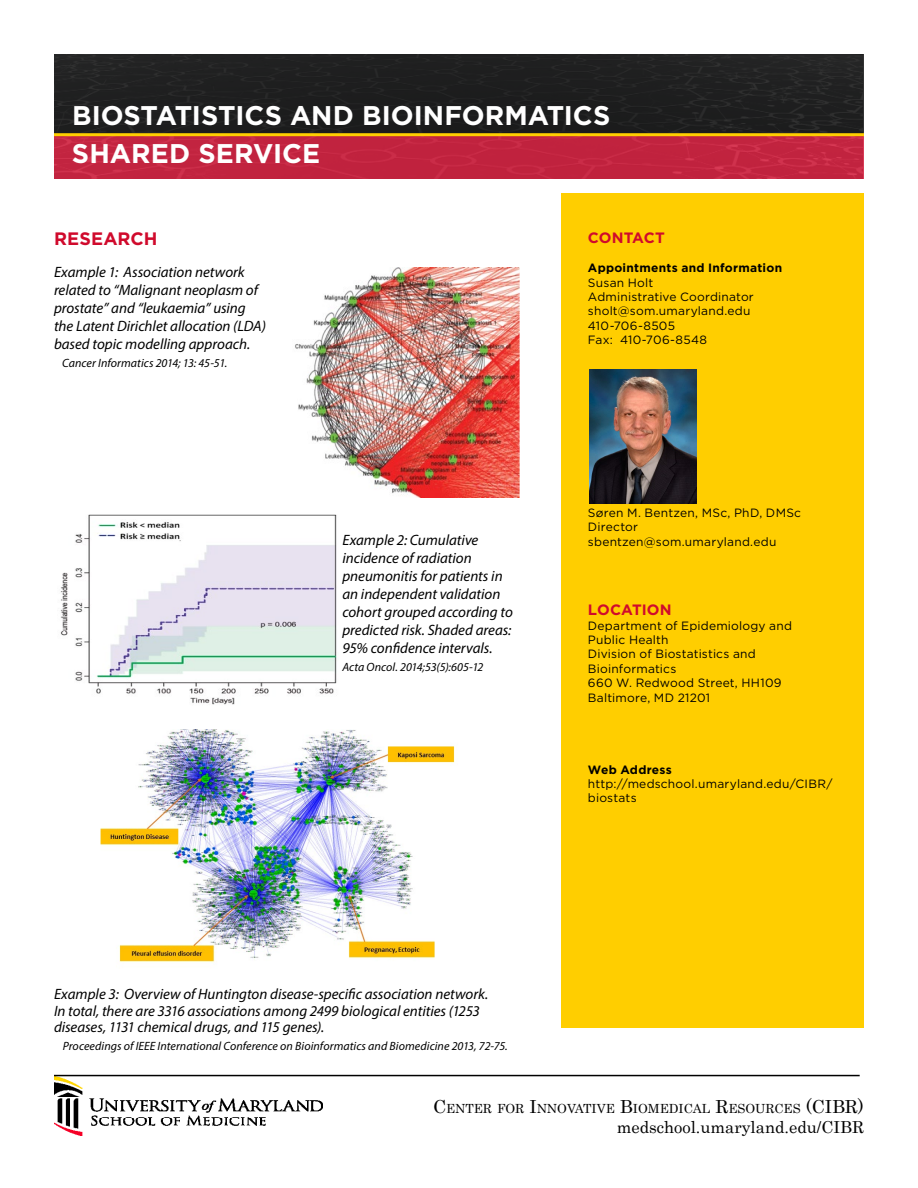
<style>
.page{position:relative;width:918px;height:1188px;background:#fff}
.page>*{position:absolute;margin:0;border:0;box-sizing:border-box;transform-origin:0 0}
.t1{font:700 27px "Gotham";color:#fff}
.t2{font:700 18px "Gotham";letter-spacing:.005em;color:#d00a2c}
.t3{font:16.5px "Century";color:#000}
.t4{font:italic 15px/18px "Myriad Pro";color:#000}
.t5{font:700 15px "Gotham";letter-spacing:-.01em;color:#d00a2c}
.t6{font:12.6px "Century";color:#000}
.t7{font:12px/14.4px "Gotham";letter-spacing:.015em;color:#000}
.t8{font:italic 12px "Myriad Pro";letter-spacing:.005em;color:#000}
.t9{font:700 12px "Gotham";letter-spacing:.02em;color:#000}
.s1{font-size:18px}
.s2{font-style:inherit}
</style>
<div class="page">
<div style="left:562px;top:193px;width:302px;height:835px;background:#ffce00"></div>
<img style="left:54px;top:1076px;width:269px;height:60px">
<hr style="left:54px;top:1075px;width:806px;height:1px;background:#000">
<div style="left:54px;top:54px;width:810px;height:80px;background:#1f1f20"></div>
<div style="left:54px;top:134px;width:810px;height:44px;background:#c1233f"></div>
<hr style="left:54px;top:133px;width:810px;height:3px;background:#ffce00">
<img style="left:295px;top:267px;width:224px;height:230px">
<img style="left:60px;top:514px;width:277px;height:191px">
<img style="left:100px;top:729px;width:355px;height:233px">
<img style="left:589px;top:369px;width:107px;height:134px">
<h1 class="t1" style="left:72px;top:98px;width:36px">BIOS</h1>
<h1 class="t1" style="left:141px;top:98px;width:365px">TATIstiCS and bioinformat</h1>
<h1 class="t1" style="left:564px;top:98px;width:48px">ics</h1>
<h1 class="t1" style="left:72px;top:136px;width:58px">share</h1>
<h1 class="t1" style="left:169px;top:136px;width:49px">d Serv</h1>
<h1 class="t1" style="left:273px;top:136px;width:28px">ice</h1>
<p class="t2" style="left:54px;top:226px;width:102px">RESEARCH</p>
<p class="t4" style="left:54px;top:263px;width:213px">Example 1: Association network related to “Malignant neoplasm of prostate” and “leukaemia” using the Latent Dirichlet allocation (LDA) based topic modelling approach.</p>
<p class="t8" style="left:62px;top:356px;width:167px">Cancer Informatics 2014; 13: 45-51.</p>
<p class="t4" style="left:342px;top:530px;width:172px">Example 2: Cumulative incidence of radiation pneumonitis for patients in an independent validation cohort grouped according to predicted risk. Shaded areas:<br>95% confidence intervals.</p>
<p class="t8" style="left:342px;top:659px;width:143px">Acta Oncol. 2014;53(5):605-12</p>
<p class="t4" style="left:54px;top:986px;width:436px;line-height:16.5px">Example 3: Overview of Huntington disease-specific association network.<br>In total, there are 3316 associations among 2499 biological entities (1253 diseases, 1131 chemical drugs, and 115 genes).</p>
<p class="t8" style="left:63px;top:1039px;width:447px">Proceedings of IEEE International Conference on Bioinformatics and Biomedicine 2013, 72-75.</p>
<p class="t5" style="left:588px;top:228px;width:78px">CON TACT</p>
<p class="t9" style="left:588px;top:260px;width:196px">Appointments and I nformation</p>
<p class="t7" style="left:588px;top:275px;width:167px">Susan Holt<br>Administrative Coordinator sholt@som.umaryland.edu<br>410-706-8505<br>Fax: 410-706-8548</p>
<p class="t7" style="left:588px;top:505px;width:215px">Søren M. Bentzen, MSc, PhD, DMSc<br>Director sbentzen@som.umaryland.edu</p>
<p class="t5" style="left:588px;top:600px;width:64px">LOCATION</p>
<p class="t7" style="left:588px;top:618px;width:206px">Department of Epidemiology and<br>Public Health<br>Division of Biostatistics and<br>Bioinformatics<br>660 W. Redwood Street, HH109<br>Baltimore, MD 21201</p>
<p class="t9" style="left:588px;top:761px;width:85px">Web Address</p>
<p class="t7" style="left:588px;top:776px;width:246px">http://medschool.umaryland.edu/CIBR/ biostats</p>
<p class="t6" style="left:433px;top:1098px;width:432px"><span class="s1">C</span>ENTER FOR <span class="s1">I</span>NNOVATIVE <span class="s1">B</span>IOMEDICAL <span class="s1">R</span>ESOURCES <span class="s1">(CIBR)</span></p>
<p class="t3" style="left:617px;top:1113px;width:249px">medschool.umaryland.edu<span class="s2">/</span>CIBR</p>
</div>
